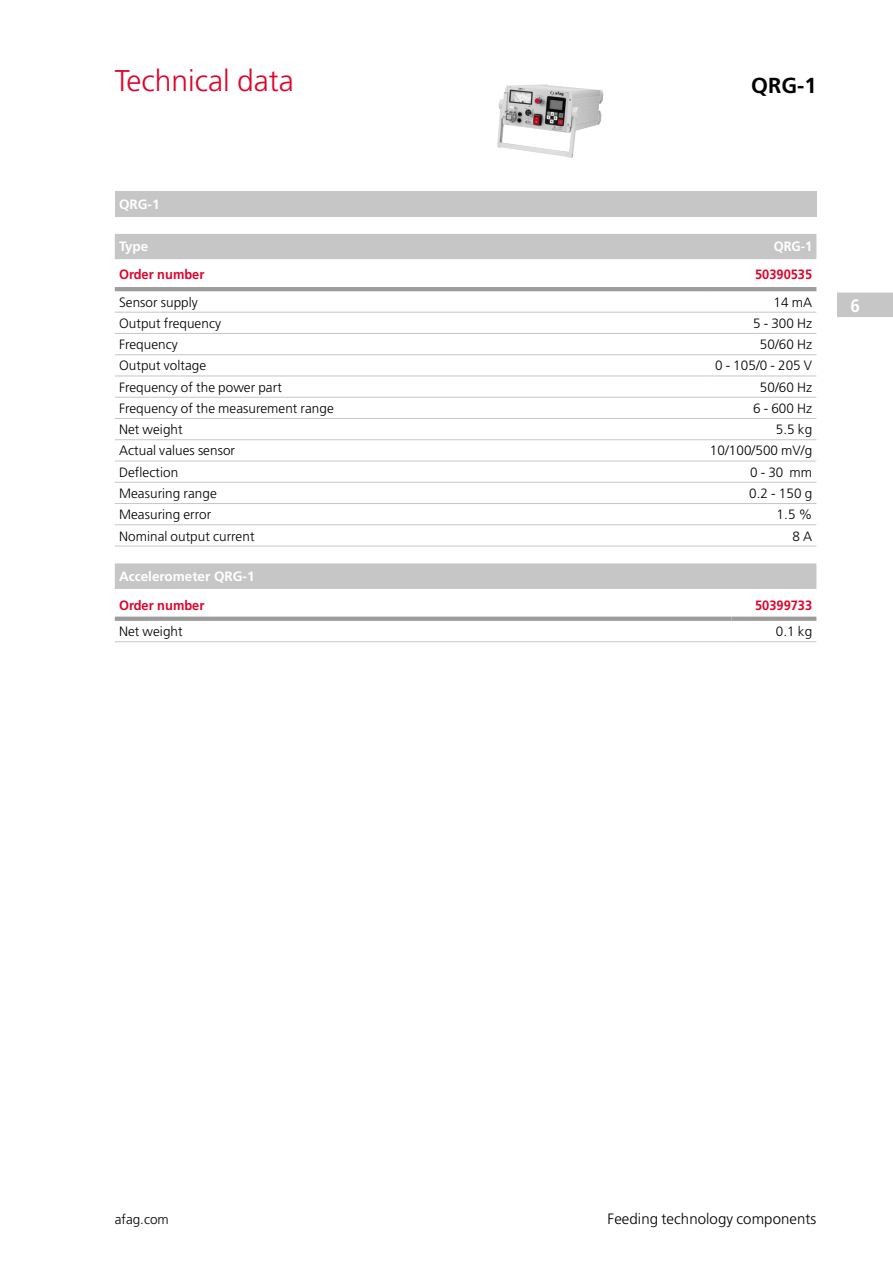
<style>
.page{position:relative;width:893px;height:1263px;background:#fff}
.page>*{position:absolute;margin:0;border:0;box-sizing:border-box;transform-origin:0 0}
.Titel_klein_20pt{font:300 30px "Frutiger LT Pro";color:#dd052b}
.Modulbezeichnung_bol{font:700 21.75px "Frutiger LT Pro";color:#000}
.t1{font:700 18px "Frutiger LT Pro";color:#fff;scale:.95 1}
.Fusszeile{font:300 15px "Frutiger LT Pro";letter-spacing:.005em;color:#000}
.Tabelle_Regular_9pt{font:300 13.5px "Frutiger LT Pro";letter-spacing:.005em;color:#000}
.Tabelle_Artikelnumme{font:700 13.5px "Frutiger LT Pro";color:#dd052b;scale:.95 1}
.Tabelle_bold_9pt_wei{font:700 13.5px "Frutiger LT Pro";color:#fff}
.Tabelle_bold_9pt_wei-2{font:700 13.5px "Frutiger LT Pro";color:#fff;scale:.95 1}
</style>
<div class="page">
<img style="left:497px;top:84px;width:106px;height:74px">
<div style="left:115px;top:191px;width:701px;height:26px;background:#c6c6c6"></div>
<div style="left:115px;top:234px;width:701px;height:25px;background:#c6c6c6"></div>
<hr style="left:115px;top:287px;width:595px;height:4px;background:#9d9d9c">
<hr style="left:710px;top:287px;width:106px;height:4px;background:#9d9d9c">
<hr style="left:115px;top:418px;width:595px;height:1px;background:#c6c6c6">
<hr style="left:710px;top:418px;width:106px;height:1px;background:#c6c6c6">
<hr style="left:115px;top:439px;width:595px;height:1px;background:#c6c6c6">
<hr style="left:710px;top:439px;width:106px;height:1px;background:#c6c6c6">
<hr style="left:115px;top:461px;width:595px;height:1px;background:#c6c6c6">
<hr style="left:710px;top:461px;width:106px;height:1px;background:#c6c6c6">
<hr style="left:115px;top:482px;width:595px;height:1px;background:#c6c6c6">
<hr style="left:710px;top:482px;width:106px;height:1px;background:#c6c6c6">
<hr style="left:115px;top:503px;width:595px;height:1px;background:#c6c6c6">
<hr style="left:710px;top:503px;width:106px;height:1px;background:#c6c6c6">
<hr style="left:115px;top:524px;width:595px;height:1px;background:#c6c6c6">
<hr style="left:710px;top:524px;width:106px;height:1px;background:#c6c6c6">
<hr style="left:115px;top:546px;width:595px;height:1px;background:#c6c6c6">
<hr style="left:710px;top:546px;width:106px;height:1px;background:#c6c6c6">
<hr style="left:115px;top:312px;width:595px;height:1px;background:#c6c6c6">
<hr style="left:710px;top:312px;width:106px;height:1px;background:#c6c6c6">
<hr style="left:115px;top:333px;width:595px;height:1px;background:#c6c6c6">
<hr style="left:710px;top:333px;width:106px;height:1px;background:#c6c6c6">
<hr style="left:115px;top:354px;width:595px;height:1px;background:#c6c6c6">
<hr style="left:710px;top:354px;width:106px;height:1px;background:#c6c6c6">
<hr style="left:115px;top:376px;width:595px;height:1px;background:#c6c6c6">
<hr style="left:710px;top:376px;width:106px;height:1px;background:#c6c6c6">
<hr style="left:115px;top:397px;width:595px;height:1px;background:#c6c6c6">
<hr style="left:710px;top:397px;width:106px;height:1px;background:#c6c6c6">
<svg style="left:115px;top:563px;width:701px;height:54px"></svg>
<hr style="left:115px;top:617px;width:616px;height:4px;background:#9d9d9c">
<hr style="left:731px;top:617px;width:85px;height:4px;background:#9d9d9c">
<hr style="left:115px;top:641px;width:616px;height:1px;background:#c6c6c6">
<hr style="left:731px;top:641px;width:85px;height:1px;background:#c6c6c6">
<div style="left:837px;top:292px;width:56px;height:26px;background:#c6c6c6"></div>
<hr style="left:837px;top:292px;width:56px;height:1px;background:#fff">
<hr style="left:837px;top:317px;width:56px;height:1px;background:#fff">
<p class="Titel_klein_20pt" style="left:115px;top:63px;width:181px">Technical data</p>
<p class="Modulbezeichnung_bol" style="left:751px;top:72px;width:67px">QRG-1</p>
<p class="Tabelle_bold_9pt_wei" style="left:119px;top:196px;width:42px">QRG-1</p>
<p class="Tabelle_bold_9pt_wei" style="left:119px;top:239px;width:31px">Type</p>
<p class="Tabelle_bold_9pt_wei-2" style="left:774px;top:239px;width:42px">QRG-1</p>
<p class="Tabelle_Artikelnumme" style="left:119px;top:267px;width:91px">Order number</p>
<p class="Tabelle_Artikelnumme" style="left:755px;top:267px;width:62px">50390535</p>
<p class="Tabelle_Regular_9pt" style="left:119px;top:294px;width:80px">Sensor supply</p>
<p class="Tabelle_Regular_9pt" style="left:774px;top:294px;width:40px">14 mA</p>
<p class="Tabelle_Regular_9pt" style="left:119px;top:315px;width:104px">Output frequency</p>
<p class="Tabelle_Regular_9pt" style="left:753px;top:315px;width:61px">5 - 300 Hz</p>
<p class="Tabelle_Regular_9pt" style="left:119px;top:337px;width:60px">Frequency</p>
<p class="Tabelle_Regular_9pt" style="left:760px;top:337px;width:54px">50/60 Hz</p>
<p class="Tabelle_Regular_9pt" style="left:119px;top:358px;width:89px">Output voltage</p>
<p class="Tabelle_Regular_9pt" style="left:715px;top:358px;width:99px">0 - 105/0 - 205 V</p>
<p class="Tabelle_Regular_9pt" style="left:119px;top:379px;width:164px">Frequency of the power part</p>
<p class="Tabelle_Regular_9pt" style="left:760px;top:379px;width:54px">50/60 Hz</p>
<p class="Tabelle_Regular_9pt" style="left:119px;top:400px;width:216px">Frequency of the measurement range</p>
<p class="Tabelle_Regular_9pt" style="left:753px;top:400px;width:61px">6 - 600 Hz</p>
<p class="Tabelle_Regular_9pt" style="left:119px;top:422px;width:65px">Net weight</p>
<p class="Tabelle_Regular_9pt" style="left:776px;top:422px;width:38px">5.5 kg</p>
<p class="Tabelle_Regular_9pt" style="left:119px;top:443px;width:118px">Actual values sensor</p>
<p class="Tabelle_Regular_9pt" style="left:710px;top:443px;width:104px">10/100/500 mV/g</p>
<p class="Tabelle_Regular_9pt" style="left:119px;top:464px;width:61px">Deflection</p>
<p class="Tabelle_Regular_9pt" style="left:750px;top:464px;width:64px">0 - 30 mm</p>
<p class="Tabelle_Regular_9pt" style="left:119px;top:485px;width:99px">Measuring range</p>
<p class="Tabelle_Regular_9pt" style="left:749px;top:485px;width:64px">0.2 - 150 g</p>
<p class="Tabelle_Regular_9pt" style="left:119px;top:507px;width:94px">Measuring error</p>
<p class="Tabelle_Regular_9pt" style="left:777px;top:507px;width:37px">1.5 %</p>
<p class="Tabelle_Regular_9pt" style="left:119px;top:528px;width:137px">Nominal output current</p>
<p class="Tabelle_Regular_9pt" style="left:792px;top:528px;width:21px">8A</p>
<p class="Tabelle_bold_9pt_wei" style="left:119px;top:568px;width:137px">Accelerometer QRG-1</p>
<p class="Tabelle_Artikelnumme" style="left:119px;top:597px;width:91px">Order number</p>
<p class="Tabelle_Artikelnumme" style="left:755px;top:597px;width:62px">50399733</p>
<p class="Tabelle_Regular_9pt" style="left:119px;top:624px;width:65px">Net weight</p>
<p class="Tabelle_Regular_9pt" style="left:776px;top:624px;width:38px">0.1 kg</p>
<h3 class="t1" style="left:850px;top:295px;width:12px">6</h3>
<p class="Tabelle_Regular_9pt" style="left:115px;top:1211px;width:55px">afag.com</p>
<p class="Fusszeile" style="left:608px;top:1210px;width:210px">Feeding technology components</p>
</div>
